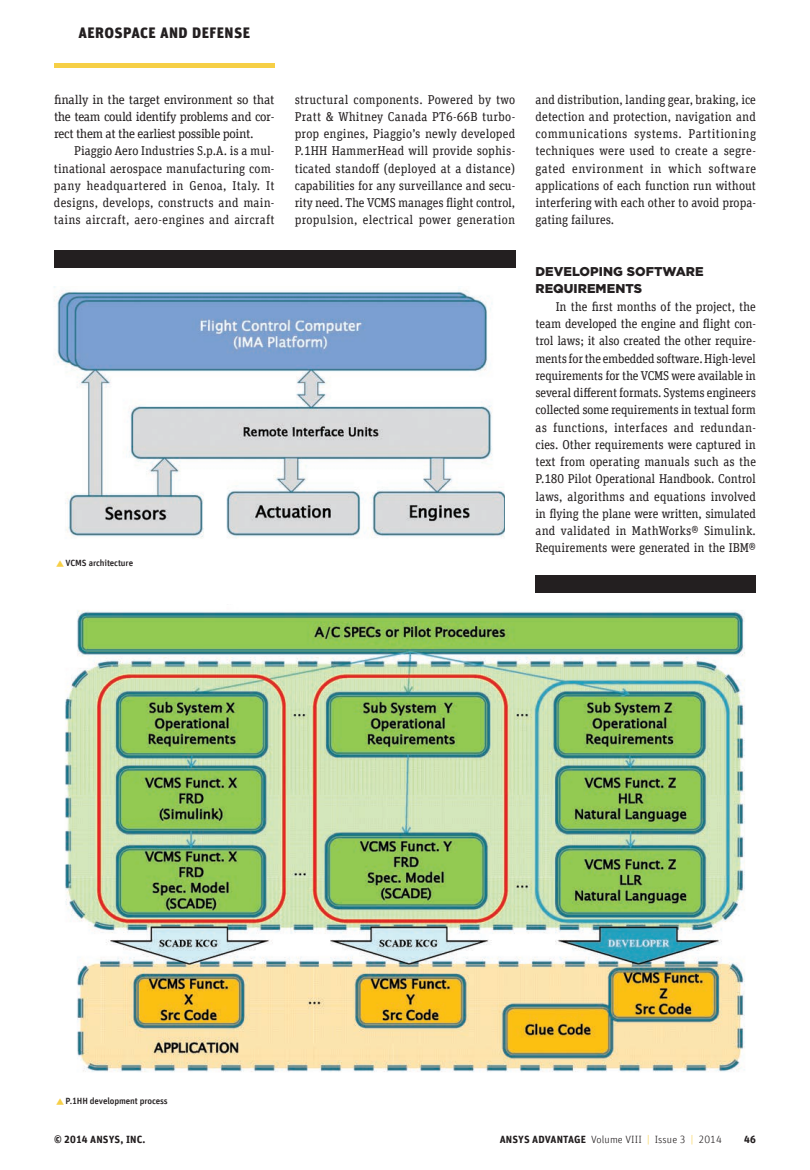
<style>
.page{position:relative;width:810px;height:1170px;background:#fff}
.page>*{position:absolute;margin:0;border:0;box-sizing:border-box;transform-origin:0 0}
.t1{font:900 15px "Unit Offc Pro";letter-spacing:.03em;color:#231f20}
.Body_Copy{font:12.75px/17.2px "Unit Slab Offc Pro";letter-spacing:.005em;color:#231f20;text-align:justify;scale:.95 1}
.S_W_Intro_Par{font:12.75px/17.2px "Unit Slab Offc Pro";letter-spacing:-.03em;color:#231f20;text-align:justify}
.Subhead{font:900 12.75px/17.2px "Gotham";letter-spacing:.005em;color:#231f20}
.t2{font:300 10.5px "Unit Offc Pro";letter-spacing:.01em;color:#231f20}
.t3{font:700 10.5px "Unit Offc Pro";letter-spacing:.01em;color:#231f20}
.Feature_Caption{font:500 9px "Unit Offc Pro";letter-spacing:-.015em;color:#231f20}
.s1{font-weight:700}
.s2{color:#f6cf46}
</style>
<div class="page">
<img style="left:65px;top:575px;width:680px;height:497px">
<img style="left:54px;top:286px;width:451px;height:252px">
<div style="left:54px;top:250px;width:461px;height:18px;background:#231f20"></div>
<div style="left:536px;top:575px;width:220px;height:18px;background:#231f20"></div>
<div style="left:54px;top:63px;width:220px;height:5px;background:#f6cf46"></div>
<div style="left:59px;top:570px;width:455px;height:33px;background:#fff"></div>
<p class="t1" style="left:78px;top:22px;width:173px">AEROSPACE AND DEFENSE</p>
<p class="S_W_Intro_Par" style="left:54px;top:90px;width:222px">finally in the target environment so that the team could identify problems and cor&shy;rect them at the earliest possible point.</p>
<p class="Body_Copy" style="left:54px;top:142px;width:234px;text-indent:20px">Piaggio Aero Industries S.p.A. is a mul&shy;tinational aerospace manufacturing com&shy;pany headquartered in Genoa, Italy. It designs, develops, constructs and main&shy;tains aircraft, aero-engines and aircraft</p>
<p class="Feature_Caption" style="left:66px;top:556px;width:69px">VCMS architecture</p>
<p class="Body_Copy" style="left:295px;top:90px;width:234px">structural components. Powered by two Pratt &amp; Whitney Canada PT6-66B turbo&shy;prop engines, Piaggio’s newly developed P.1HH HammerHead will provide sophis&shy;ticated standoff (deployed at a distance) capabilities for any surveillance and secu&shy;rity need. The VCMS manages flight control, propulsion, electrical power generation</p>
<p class="Body_Copy" style="left:535px;top:90px;width:234px">and distribution, landing gear, braking, ice detection and protection, navigation and communications systems. Partitioning techniques were used to create a segre&shy;gated environment in which software applications of each function run without interfering with each other to avoid propa&shy;gating failures.</p>
<p class="Subhead" style="left:536px;top:263px;width:170px">DEVELOPING SOFTWARE<br>REQUIREMENTS</p>
<p class="Body_Copy" style="left:535px;top:297px;width:234px;text-indent:20px">In the first months of the project, the team developed the engine and flight con&shy;trol laws; it also created the other require&shy;ments for the embedded software. High-level requirements for the VCMS were available in several different formats. Systems engineers collected some requirements in textual form as functions, interfaces and redundan&shy;cies. Other requirements were captured in text from operating manuals such as the P.180 Pilot Operational Handbook. Control laws, algorithms and equations involved in flying the plane were written, simulated and validated in MathWorks® Simulink.<br>Requirements were generated in the IBM®</p>
<p class="Feature_Caption" style="left:66px;top:1094px;width:104px">P.1HH development process</p>
<p class="t3" style="left:54px;top:1131px;width:93px">© 2014 ANSYS, INC.</p>
<p class="t2" style="left:500px;top:1132px;width:224px"><span class="s1">ANSYS ADVANTAGE</span> Volume VIII <span class="s2">|</span> Issue 3 <span class="s2">|</span> 2014</p>
<p class="t3" style="left:744px;top:1131px;width:13px">46</p>
</div>
